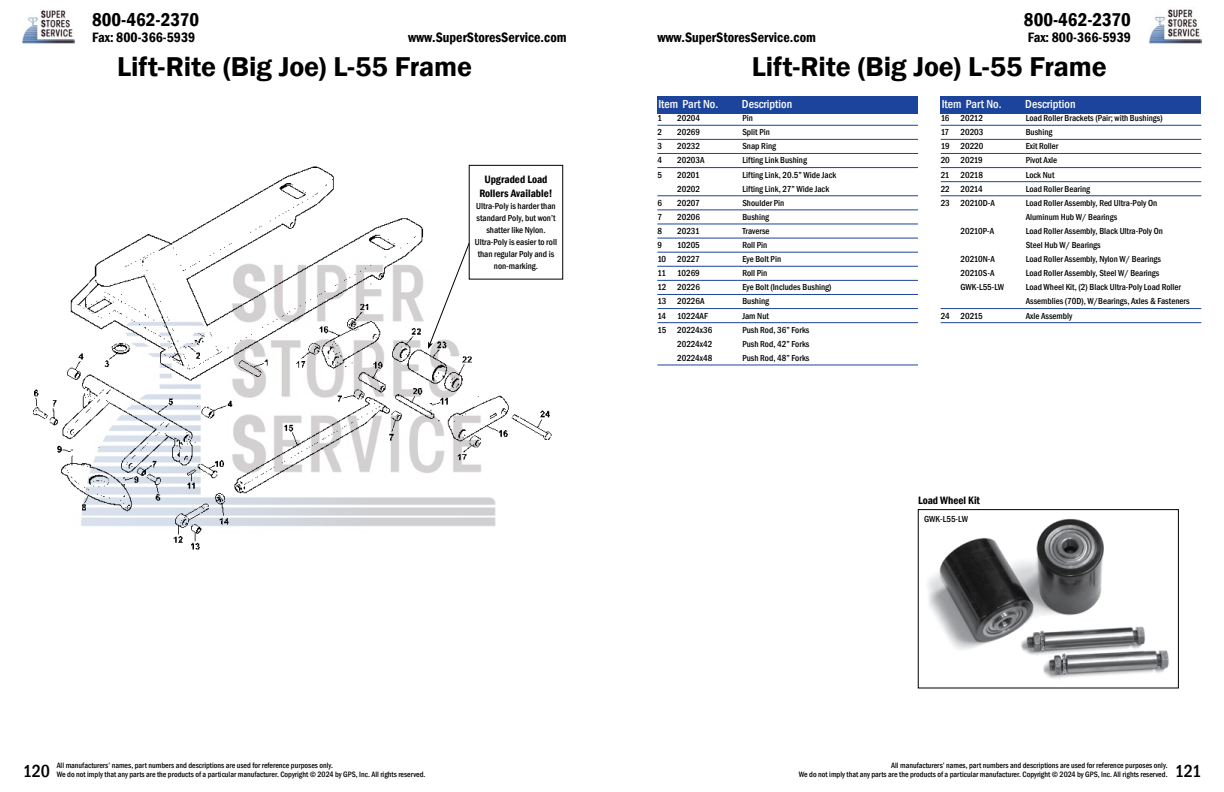
<style>
.page{position:relative;width:1224px;height:792px;background:#fff}
.page>*{position:absolute;margin:0;border:0;box-sizing:border-box;transform-origin:0 0}
.t1{font:600 28px "Franklin Gothic";letter-spacing:-.005em;color:#000}
.t2{font:600 condensed 19px "Franklin Gothic";color:#000}
.t3{font:500 condensed 18px "Franklin Gothic";letter-spacing:-.005em;color:#000}
.t4{font:600 condensed 14px "Franklin Gothic";color:#000}
.t5{font:500 condensed 12px "Franklin Gothic";color:#fff}
.t6{font:600 condensed 11px/14px "Franklin Gothic";color:#000;text-align:center}
.t7{font:500 condensed 9px/12px "Franklin Gothic";color:#000}
.t8{font:500 condensed 8px/9px "Franklin Gothic";color:#000;text-align:right}
</style>
<div class="page">
<img style="left:23px;top:10px;width:52px;height:34px">
<img style="left:1149px;top:9px;width:53px;height:35px">
<div style="left:657px;top:96px;width:261px;height:17px;background:#1c449c"></div>
<div style="left:941px;top:96px;width:260px;height:17px;background:#1c449c"></div>
<hr style="left:657px;top:125px;width:261px;height:1px;background:#1c449c">
<hr style="left:657px;top:139px;width:261px;height:1px;background:#1c449c">
<hr style="left:657px;top:153px;width:261px;height:1px;background:#1c449c">
<hr style="left:657px;top:167px;width:261px;height:1px;background:#1c449c">
<hr style="left:657px;top:196px;width:261px;height:1px;background:#1c449c">
<hr style="left:657px;top:210px;width:261px;height:1px;background:#1c449c">
<hr style="left:657px;top:224px;width:261px;height:1px;background:#1c449c">
<hr style="left:657px;top:238px;width:261px;height:1px;background:#1c449c">
<hr style="left:657px;top:252px;width:261px;height:1px;background:#1c449c">
<hr style="left:657px;top:266px;width:261px;height:1px;background:#1c449c">
<hr style="left:657px;top:280px;width:261px;height:1px;background:#1c449c">
<hr style="left:657px;top:294px;width:261px;height:1px;background:#1c449c">
<hr style="left:657px;top:308px;width:261px;height:1px;background:#1c449c">
<hr style="left:657px;top:322px;width:261px;height:1px;background:#1c449c">
<hr style="left:657px;top:365px;width:261px;height:1px;background:#1c449c">
<hr style="left:941px;top:125px;width:260px;height:1px;background:#1c449c">
<hr style="left:941px;top:139px;width:260px;height:1px;background:#1c449c">
<hr style="left:941px;top:153px;width:260px;height:1px;background:#1c449c">
<hr style="left:941px;top:167px;width:260px;height:1px;background:#1c449c">
<hr style="left:941px;top:181px;width:260px;height:1px;background:#1c449c">
<hr style="left:941px;top:196px;width:260px;height:1px;background:#1c449c">
<hr style="left:941px;top:308px;width:260px;height:1px;background:#1c449c">
<hr style="left:941px;top:322px;width:260px;height:1px;background:#1c449c">
<img style="left:928px;top:519px;width:241px;height:160px">
<div style="left:918px;top:509px;width:261px;height:179px;border:1px solid #000"></div>
<img style="left:33px;top:164px;width:525px;height:386px">
<div style="left:469px;top:165px;width:94px;height:114px;border:1px solid #000"></div>
<svg style="left:428px;top:242px;width:42px;height:107px"></svg>
<h2 class="t2" style="left:92px;top:7px;width:109px">800-462-2370</h2>
<h3 class="t4" style="left:92px;top:28px;width:105px">Fax: 800-366-5939</h3>
<h3 class="t4" style="left:408px;top:28px;width:160px">www.SuperStoresService.com</h3>
<h2 class="t2" style="left:1024px;top:7px;width:109px">800-462-2370</h2>
<h3 class="t4" style="left:657px;top:28px;width:160px">www.SuperStoresService.com</h3>
<h3 class="t4" style="left:1028px;top:28px;width:105px">Fax: 800-366-5939</h3>
<h1 class="t1" style="left:117px;top:50px;width:356px">Lift-Rite (Big Joe) L-55 Frame</h1>
<h1 class="t1" style="left:752px;top:50px;width:356px">Lift-Rite (Big Joe) L-55 Frame</h1>
<p class="t6" style="left:479px;top:172px;width:75px">Upgraded Load<br>Rollers Available!</p>
<p class="t7" style="left:475px;top:200px;width:84px;text-align:center">Ultra-Poly is harder than standard Poly, but won’t shatter like Nylon.<br>Ultra-Poly is easier to roll than regular Poly and is non-marking.</p>
<h3 class="t5" style="left:658px;top:96px;width:61px">Item Part No.</h3>
<h3 class="t5" style="left:742px;top:96px;width:52px">Description</h3>
<h3 class="t5" style="left:942px;top:96px;width:61px">Item Part No.</h3>
<h3 class="t5" style="left:1025px;top:96px;width:52px">Description</h3>
<p class="t7" style="left:657px;top:112px;width:6px">1</p>
<p class="t7" style="left:677px;top:112px;width:25px">20204</p>
<p class="t7" style="left:742px;top:112px;width:12px">Pin</p>
<p class="t7" style="left:657px;top:126px;width:6px">2</p>
<p class="t7" style="left:677px;top:126px;width:24px">20269</p>
<p class="t7" style="left:742px;top:126px;width:29px">Split Pin</p>
<p class="t7" style="left:657px;top:140px;width:6px">3</p>
<p class="t7" style="left:677px;top:140px;width:24px">20232</p>
<p class="t7" style="left:742px;top:140px;width:35px">Snap Ring</p>
<p class="t7" style="left:657px;top:154px;width:6px">4</p>
<p class="t7" style="left:677px;top:154px;width:29px">20203A</p>
<p class="t7" style="left:742px;top:154px;width:66px">Lifting Link Bushing</p>
<p class="t7" style="left:657px;top:168px;width:6px">5</p>
<p class="t7" style="left:677px;top:168px;width:24px">20201</p>
<p class="t7" style="left:742px;top:168px;width:95px">Lifting Link, 20.5” Wide Jack</p>
<p class="t7" style="left:677px;top:183px;width:24px">20202</p>
<p class="t7" style="left:742px;top:183px;width:88px">Lifting Link, 27” Wide Jack</p>
<p class="t7" style="left:657px;top:197px;width:6px">6</p>
<p class="t7" style="left:677px;top:197px;width:24px">20207</p>
<p class="t7" style="left:742px;top:197px;width:44px">Shoulder Pin</p>
<p class="t7" style="left:657px;top:211px;width:6px">7</p>
<p class="t7" style="left:677px;top:211px;width:24px">20206</p>
<p class="t7" style="left:742px;top:211px;width:28px">Bushing</p>
<p class="t7" style="left:657px;top:225px;width:6px">8</p>
<p class="t7" style="left:677px;top:225px;width:24px">20231</p>
<p class="t7" style="left:742px;top:225px;width:29px">Traverse</p>
<p class="t7" style="left:657px;top:239px;width:6px">9</p>
<p class="t7" style="left:677px;top:239px;width:24px">10205</p>
<p class="t7" style="left:742px;top:239px;width:27px">Roll Pin</p>
<p class="t7" style="left:657px;top:253px;width:44px">10 20227</p>
<p class="t7" style="left:742px;top:253px;width:40px">Eye Bolt Pin</p>
<p class="t7" style="left:657px;top:267px;width:44px">11 10269</p>
<p class="t7" style="left:742px;top:267px;width:27px">Roll Pin</p>
<p class="t7" style="left:657px;top:281px;width:44px">12 20226</p>
<p class="t7" style="left:742px;top:281px;width:91px">Eye Bolt (Includes Bushing)</p>
<p class="t7" style="left:657px;top:295px;width:49px">13 20226A</p>
<p class="t7" style="left:742px;top:295px;width:28px">Bushing</p>
<p class="t7" style="left:657px;top:309px;width:52px">14 10224AF</p>
<p class="t7" style="left:742px;top:309px;width:28px">Jam Nut</p>
<p class="t7" style="left:657px;top:324px;width:56px">15 20224x36</p>
<p class="t7" style="left:742px;top:324px;width:69px">Push Rod, 36” Forks</p>
<p class="t7" style="left:677px;top:338px;width:37px">20224x42</p>
<p class="t7" style="left:742px;top:338px;width:69px">Push Rod, 42” Forks</p>
<p class="t7" style="left:677px;top:352px;width:37px">20224x48</p>
<p class="t7" style="left:742px;top:352px;width:69px">Push Rod, 48” Forks</p>
<p class="t7" style="left:941px;top:112px;width:44px">16 20212</p>
<p class="t7" style="left:1026px;top:112px;width:138px">Load Roller Brackets (Pair; with Bushings)</p>
<p class="t7" style="left:941px;top:126px;width:10px">17</p>
<p class="t7" style="left:961px;top:126px;width:24px">20203</p>
<p class="t7" style="left:1026px;top:126px;width:28px">Bushing</p>
<p class="t7" style="left:941px;top:140px;width:44px">19 20220</p>
<p class="t7" style="left:1026px;top:140px;width:34px">Exit Roller</p>
<p class="t7" style="left:941px;top:154px;width:44px">20 20219</p>
<p class="t7" style="left:1026px;top:154px;width:33px">Pivot Axle</p>
<p class="t7" style="left:941px;top:168px;width:44px">21 20218</p>
<p class="t7" style="left:1026px;top:168px;width:30px">Lock Nut</p>
<p class="t7" style="left:941px;top:183px;width:44px">22 20214</p>
<p class="t7" style="left:1026px;top:183px;width:66px">Load Roller Bearing</p>
<p class="t7" style="left:941px;top:197px;width:56px">23 20210D-A</p>
<p class="t7" style="left:1026px;top:196px;width:133px;line-height:14.1px">Load Roller Assembly, Red Ultra-Poly On<br>Aluminum Hub W/ Bearings</p>
<p class="t7" style="left:961px;top:225px;width:35px">20210P-A</p>
<p class="t7" style="left:1026px;top:224px;width:139px;line-height:14.1px">Load Roller Assembly, Black Ultra-Poly On<br>Steel Hub W/ Bearings</p>
<p class="t7" style="left:961px;top:253px;width:36px">20210N-A</p>
<p class="t7" style="left:1026px;top:253px;width:137px">Load Roller Assembly, Nylon W/ Bearings</p>
<p class="t7" style="left:961px;top:267px;width:36px">20210S-A</p>
<p class="t7" style="left:1026px;top:267px;width:135px">Load Roller Assembly, Steel W/ Bearings</p>
<p class="t7" style="left:961px;top:281px;width:45px">GWK-L55-LW</p>
<p class="t7" style="left:1026px;top:280px;width:165px;line-height:14.1px">Load Wheel Kit, (2) Black Ultra-Poly Load Roller<br>Assemblies (70D), W/Bearings, Axles &amp; Fasteners</p>
<p class="t7" style="left:941px;top:309px;width:44px">24 20215</p>
<p class="t7" style="left:1026px;top:309px;width:48px">Axle Assembly</p>
<p class="t6" style="left:918px;top:493px;width:64px">Load Wheel Kit</p>
<p class="t7" style="left:924px;top:513px;width:45px">GWK-L55-LW</p>
<h3 class="t3" style="left:23px;top:759px;width:29px">120</h3>
<p class="t8" style="left:57px;top:769px;width:370px">We do not imply that any parts are the products of a particular manufacturer. Copyright © 2024 by GPS, Inc. All rights reserved.</p>
<p class="t8" style="left:799px;top:760px;width:370px">All manufacturers’ names, part numbers and descriptions are used for reference purposes only.<br>We do not imply that any parts are the products of a particular manufacturer. Copyright © 2024 by GPS, Inc. All rights reserved.</p>
<h3 class="t3" style="left:1175px;top:759px;width:28px">121</h3>
<p class="t8" style="left:57px;top:760px;width:278px">All manufacturers’ names, part numbers and descriptions are used for reference purposes only.</p>
</div>
